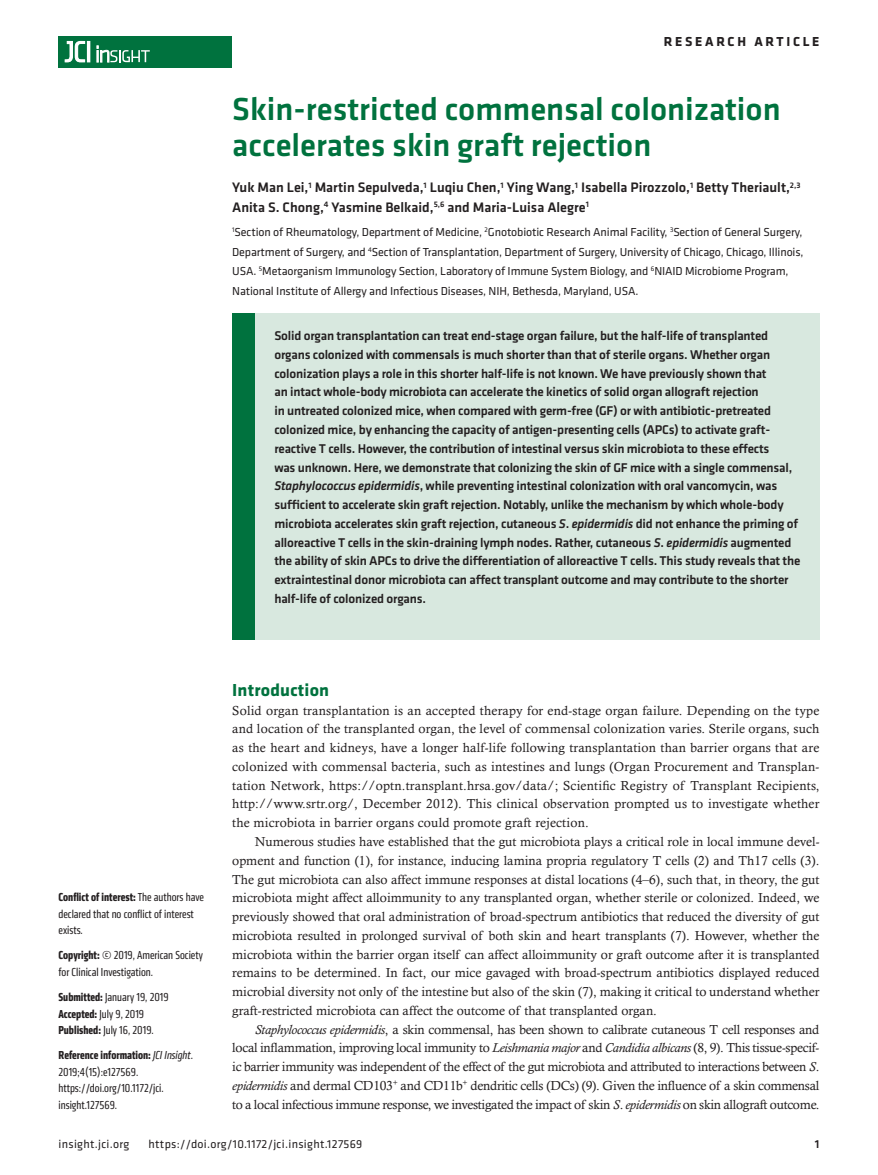
<style>
.page{position:relative;width:878px;height:1175px;background:#fff}
.page>*{position:absolute;margin:0;border:0;box-sizing:border-box;transform-origin:0 0}
.t1{font:500 33px/36px "Klavika Basic";color:#00723e}
.t2{font:700 18px "Klavika";letter-spacing:.01em;color:#00723e}
.t3{font:500 14.25px/19.5px "Klavika Basic";color:#231f20}
.t4{font:700 13.5px "Klavika Basic";letter-spacing:.2em;color:#231f20}
.t5{font:13.2px/18.8px "Calisto MT Std";color:#231f20;text-align:justify}
.t6{font:500 13.2px/18.8px "Klavika Basic";letter-spacing:-.015em;color:#231f20}
.t7{font:12px/19.5px "Klavika";letter-spacing:-.01em;color:#231f20}
.t8{font:condensed 12px/16.5px "Klavika";color:#231f20}
.t9{font:12px "Klavika Basic";letter-spacing:.025em;color:#231f20}
.t10{font:500 12px "Klavika Basic";color:#231f20}
.s1{font-style:italic}
.s2{font-weight:700}
</style>
<div class="page">
<div style="left:59px;top:36px;width:173px;height:31px;background:#00723e"></div>
<hr style="left:87px;top:41px;width:3px;height:21px;background:#fff">
<svg style="left:64px;top:41px;width:21px;height:22px"></svg>
<svg style="left:97px;top:46px;width:53px;height:16px"></svg>
<div style="left:232px;top:313px;width:587px;height:327px;background:#d8e8df"></div>
<div style="left:232px;top:313px;width:22px;height:327px;background:#00723e"></div>
<p class="t4" style="left:663px;top:32px;width:157px">RESEARCH ARTICLE</p>
<h1 class="t1" style="left:232px;top:91px;width:550px">Skin-restricted commensal colonization accelerates skin graft rejection</h1>
<p class="t3" style="left:232px;top:178px;width:569px">Yuk Man Lei,<sup>1</sup> Martin Sepulveda,<sup>1</sup> Luqiu Chen,<sup>1</sup> Ying Wang,<sup>1</sup> Isabella Pirozzolo,<sup>1</sup> Betty Theriault,<sup>2,3<br></sup>Anita S. Chong,<sup>4</sup> Yasmine Belkaid,<sup>5,6</sup> and Maria-Luisa Alegre<sup>1</sup></p>
<p class="t7" style="left:232px;top:222px;width:573px"><sup>1</sup>Section of Rheumatology, Department of Medicine, <sup>2</sup>Gnotobiotic Research Animal Facility, <sup>3</sup>Section of General Surgery, Department of Surgery, and <sup>4</sup>Section of Transplantation, Department of Surgery, University of Chicago, Chicago, Illinois, USA. <sup>5</sup>Metaorganism Immunology Section, Laboratory of Immune System Biology, and <sup>6</sup>NIAID Microbiome Program, National Institute of Allergy and Infectious Diseases, NIH, Bethesda, Maryland, USA.</p>
<p class="t6" style="left:274px;top:326px;width:527px">Solid organ transplantation can treat end-stage organ failure, but the half-life of transplanted organs colonized with commensals is much shorter than that of sterile organs. Whether organ colonization plays a role in this shorter half-life is not known. We have previously shown that<br>an intact whole-body microbiota can accelerate the kinetics of solid organ allograft rejection<br>in untreated colonized mice, when compared with germ-free (GF) or with antibiotic-pretreated colonized mice, by enhancing the capacity of antigen-presenting cells (APCs) to activate graft&shy;reactive T cells. However, the contribution of intestinal versus skin microbiota to these effects<br>was unknown. Here, we demonstrate that colonizing the skin of GF mice with a single commensal, <span class="s1">Staphylococcus epidermidis</span>, while preventing intestinal colonization with oral vancomycin, was sufficient to accelerate skin graft rejection. Notably, unlike the mechanism by which whole-body microbiota accelerates skin graft rejection, cutaneous <span class="s1">S</span>. <span class="s1">epidermidis</span> did not enhance the priming of alloreactive T cells in the skin-draining lymph nodes. Rather, cutaneous <span class="s1">S</span>. <span class="s1">epidermidis</span> augmented the ability of skin APCs to drive the differentiation of alloreactive T cells. This study reveals that the extraintestinal donor microbiota can affect transplant outcome and may contribute to the shorter half-life of colonized organs.</p>
<p class="t8" style="left:59px;top:889px;width:147px"><span class="s2">Conflict of interest:</span> The authors have declared that no conflict of interest exists.</p>
<p class="t8" style="left:59px;top:947px;width:146px"><span class="s2">Copyright:</span> © 2019, American Society for Clinical Investigation.</p>
<p class="t8" style="left:59px;top:988px;width:112px"><span class="s2">Submitted:</span> January 19, 2019<br><span class="s2">Accepted:</span> July 9, 2019<br><span class="s2">Published:</span> July 16, 2019.</p>
<p class="t8" style="left:59px;top:1046px;width:136px"><span class="s2">Reference information:</span> <span class="s1">JCI Insight</span>.<br>2019;4(15):e127569. https://doi.org/10.1172/jci. insight.127569.</p>
<h2 class="t2" style="left:232px;top:677px;width:98px">Introduction</h2>
<p class="t5" style="left:232px;top:700px;width:588px">Solid organ transplantation is an accepted therapy for end-stage organ failure. Depending on the type and location of the transplanted organ, the level of commensal colonization varies. Sterile organs, such as the heart and kidneys, have a longer half-life following transplantation than barrier organs that are colonized with commensal bacteria, such as intestines and lungs (Organ Procurement and Transplan&shy;tation Network, https://optn.transplant.hrsa.gov/data/; Scientific Registry of Transplant Recipients, http://www.srtr.org/, December 2012). This clinical observation prompted us to investigate whether the microbiota in barrier organs could promote graft rejection.</p>
<p class="t5" style="left:232px;top:832px;width:588px;text-indent:22px">Numerous studies have established that the gut microbiota plays a critical role in local immune devel&shy;opment and function (1), for instance, inducing lamina propria regulatory T cells (2) and Th17 cells (3).<br>The gut microbiota can also affect immune responses at distal locations (4–6), such that, in theory, the gut microbiota might affect alloimmunity to any transplanted organ, whether sterile or colonized. Indeed, we previously showed that oral administration of broad-spectrum antibiotics that reduced the diversity of gut microbiota resulted in prolonged survival of both skin and heart transplants (7). However, whether the microbiota within the barrier organ itself can affect alloimmunity or graft outcome after it is transplanted remains to be determined. In fact, our mice gavaged with broad-spectrum antibiotics displayed reduced microbial diversity not only of the intestine but also of the skin (7), making it critical to understand whether graft-restricted microbiota can affect the outcome of that transplanted organ.</p>
<p class="t5" style="left:232px;top:1019px;width:588px;text-indent:22px"><span class="s1">Staphylococcus epidermidis</span>, a skin commensal, has been shown to calibrate cutaneous T cell responses and local inflammation, improving local immunity to <span class="s1">Leishmania major</span> and <span class="s1">Candidia albicans</span> (8, 9). This tissue-specif&shy;ic barrier immunity was independent of the effect of the gut microbiota and attributed to interactions between <span class="s1">S</span>. <span class="s1">epidermidis</span> and dermal CD103<sup>+</sup> and CD11b<sup>+</sup> dendritic cells (DCs) (9). Given the influence of a skin commensal to a local infectious immune response, we investigated the impact of skin <span class="s1">S</span>. <span class="s1">epidermidis</span> on skin allograft outcome.</p>
<p class="t9" style="left:58px;top:1135px;width:72px">insight.jci.org</p>
<p class="t9" style="left:148px;top:1135px;width:215px">https://doi.org/10.1172/jci.insight.127569</p>
<p class="t10" style="left:814px;top:1135px;width:6px">1</p>
</div>
